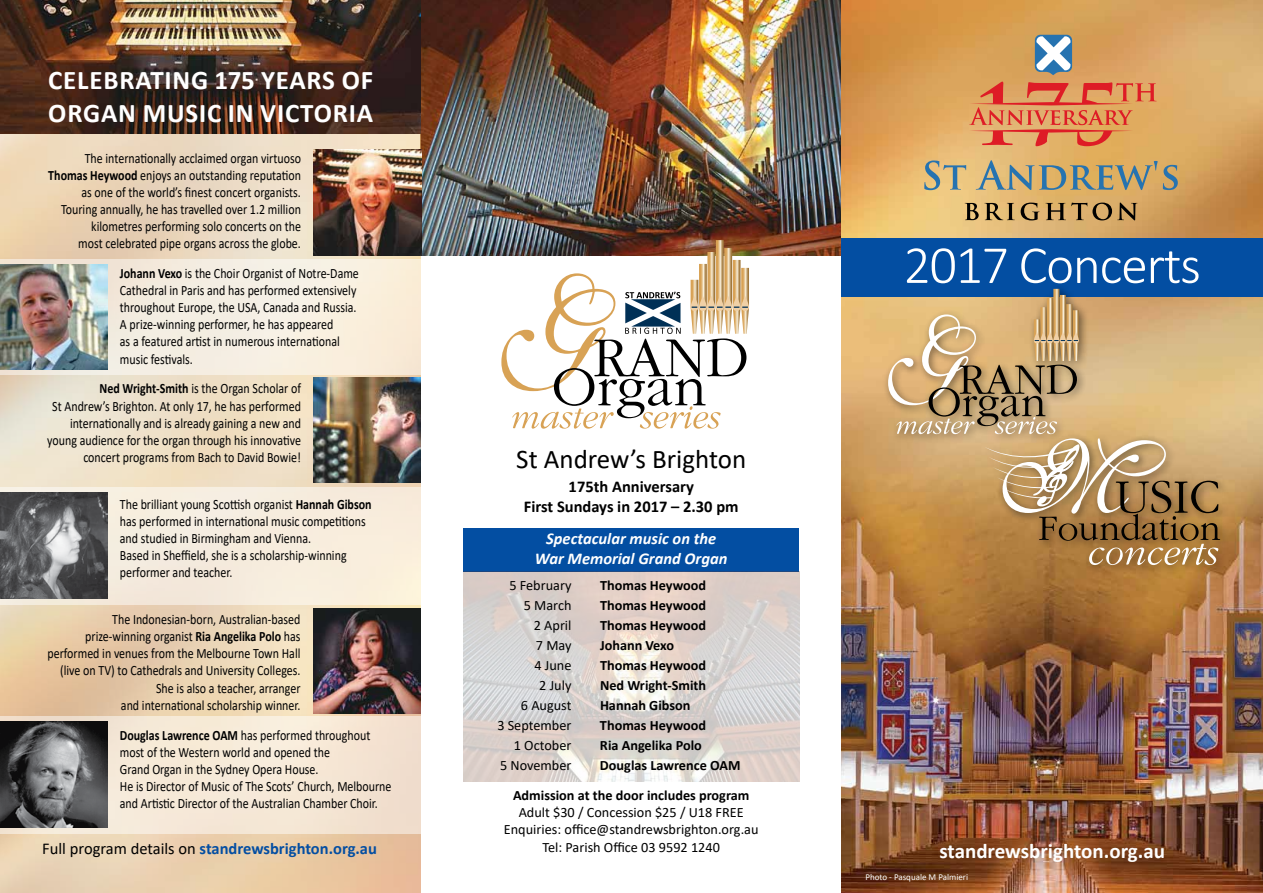
<style>
.page{position:relative;width:1263px;height:893px;background:#fff}
.page>*{position:absolute;margin:0;border:0;box-sizing:border-box;transform-origin:0 0}
.t1{font:300 54px "Calibri";letter-spacing:-.025em;color:#fff}
.t2{font:700 27px "Calibri";letter-spacing:.03em;color:#fff}
.t3{font:27px "Calibri";color:#000}
.t4{font:700 21px "Calibri";color:#fff}
.t5{font:700 16.5px "Calibri";color:#034ea2}
.t6{font:italic 700 16.5px/19.8px "Calibri";color:#fff;text-align:center}
.t7{font:700 16.5px/19.8px "Calibri";color:#000;text-align:center}
.t8{font:14.25px/17.1px "Calibri";color:#000;text-align:right;scale:.84 1}
.t9{font:700 14.25px/29.8px "Calibri";color:#000}
.t10{font:14.25px/17.1px "Calibri";color:#000;text-align:center}
.t11{font:9px "Calibri";color:#fff}
.s1{font-weight:700}
.s2{font-weight:400;color:#000}
</style>
<div class="page">
<div style="left:463px;top:528px;width:336px;height:44px;background:#034ea2"></div>
<img style="left:463px;top:572px;width:336px;height:209px">
<img style="left:421px;top:0;width:420px;height:255px">
<svg style="left:501px;top:240px;width:248px;height:189px"></svg>
<img style="left:841px;top:0;width:422px;height:893px">
<div style="left:841px;top:238px;width:422px;height:59px;background:#034ea2"></div>
<div style="left:980px;top:433px;width:249px;height:142px;background:#000;opacity:.5"></div>
<div style="left:882px;top:283px;width:207px;height:161px;background:#000;opacity:.5"></div>
<svg style="left:888px;top:289px;width:332px;height:276px;background:#bf9e6f"></svg>
<img style="left:0;top:134px;width:421px;height:759px">
<div style="left:0;top:259px;width:421px;height:116px;background:#f5eee1"></div>
<div style="left:0;top:487px;width:421px;height:117px;background:#f6eddd"></div>
<div style="left:0;top:716px;width:421px;height:118px;background:#f6e8d6"></div>
<svg style="left:1035px;top:35px;width:37px;height:40px"></svg>
<svg style="left:924px;top:160px;width:254px;height:30px;background:#b3a57d"></svg>
<svg style="left:969px;top:82px;width:187px;height:64px;background:#df8957"></svg>
<svg style="left:965px;top:202px;width:172px;height:18px;background:#a38352"></svg>
<img style="left:314px;top:150px;width:107px;height:105px">
<img style="left:314px;top:377px;width:107px;height:105px">
<img style="left:313px;top:609px;width:108px;height:105px">
<img style="left:0;top:264px;width:107px;height:105px">
<img style="left:0;top:493px;width:107px;height:105px">
<img style="left:0;top:722px;width:107px;height:105px">
<img style="left:0;top:0;width:421px;height:134px">
<h2 class="t2" style="left:48px;top:61px;width:258px">Celebrating 175 Years</h2>
<h2 class="t2" style="left:342px;top:61px;width:16px">of</h2>
<h2 class="t2" style="left:48px;top:94px;width:37px">Organ</h2>
<h2 class="t2" style="left:143px;top:94px;width:159px">Music in Victor</h2>
<h2 class="t2" style="left:349px;top:94px;width:23px">ia</h2>
<p class="t8" style="left:48px;top:149px;width:302px">The internationally acclaimed organ virtuoso <span class="s1">Thomas Heywood</span> enjoys an outstanding reputation as one of the world’s finest concert organists.<br>Touring annually, he has travelled over 1.2 million kilometres performing solo concerts on the<br>most celebrated pipe organs across the globe.</p>
<p class="t8" style="left:120px;top:264px;width:286px;text-align:left"><span class="s1">Johann Vexo</span> is the Choir Organist of Notre-Dame Cathedral in Paris and has performed extensively throughout Europe, the USA, Canada and Russia.<br>A prize-winning performer, he has appeared<br>as a featured artist in numerous international music festivals.</p>
<p class="t8" style="left:47px;top:380px;width:304px"><span class="s1">Ned Wright-Smith</span> is the Organ Scholar of<br>St Andrew’s Brighton. At only 17, he has performed internationally and is already gaining a new and young audience for the organ through his innovative concert programs from Bach to David Bowie!</p>
<p class="t8" style="left:120px;top:495px;width:301px;text-align:left">The brilliant young Scottish organist <span class="s1">Hannah Gibson </span>has performed in international music competitions and studied in Birmingham and Vienna.<br>Based in Sheffield, she is a scholarship-winning performer and teacher.</p>
<p class="t8" style="left:47px;top:610px;width:303px">The Indonesian-born, Australian-based prize-winning organist <span class="s1">Ria Angelika Polo</span> has performed in venues from the Melbourne Town Hall (live on TV) to Cathedrals and University Colleges.<br>She is also a teacher, arranger<br>and international scholarship winner.</p>
<p class="t8" style="left:120px;top:726px;width:325px;text-align:left"><span class="s1">Douglas Lawrence OAM</span> has performed throughout most of the Western world and opened the<br>Grand Organ in the Sydney Opera House.<br>He is Director of Music of The Scots’ Church, Melbourne and Artistic Director of the Australian Chamber Choir.</p>
<p class="t5" style="left:42px;top:836px;width:336px"><span class="s2">Full program details on</span> standrewsbrighton.org.au</p>
<h2 class="t3" style="left:516px;top:440px;width:231px">St Andrew’s Brighton</h2>
<p class="t7" style="left:524px;top:476px;width:216px">175th Anniversary<br>First Sundays in 2017 – 2.30 pm</p>
<p class="t6" style="left:535px;top:528px;width:194px">Spectacular music on the<br>War Memorial Grand Organ</p>
<p class="t10" style="left:509px;top:576px;width:64px">5 February</p>
<p class="t9" style="left:600px;top:570px;width:108px">Thomas Heywood</p>
<p class="t10" style="left:524px;top:596px;width:49px">5 March</p>
<p class="t9" style="left:600px;top:590px;width:108px">Thomas Heywood</p>
<p class="t10" style="left:534px;top:616px;width:39px">2 April</p>
<p class="t9" style="left:600px;top:610px;width:108px">Thomas Heywood</p>
<p class="t10" style="left:536px;top:636px;width:37px">7 May</p>
<p class="t9" style="left:600px;top:630px;width:76px">Johann Vexo</p>
<p class="t10" style="left:534px;top:656px;width:39px">4 June</p>
<p class="t9" style="left:600px;top:650px;width:108px">Thomas Heywood</p>
<p class="t10" style="left:539px;top:676px;width:34px">2 July</p>
<p class="t9" style="left:600px;top:670px;width:108px">Ned Wright-Smith</p>
<p class="t10" style="left:521px;top:696px;width:52px">6 August</p>
<p class="t9" style="left:600px;top:690px;width:92px">Hannah Gibson</p>
<p class="t10" style="left:497px;top:716px;width:76px">3 September</p>
<p class="t9" style="left:600px;top:710px;width:108px">Thomas Heywood</p>
<p class="t10" style="left:514px;top:737px;width:59px">1 October</p>
<p class="t9" style="left:600px;top:730px;width:103px">Ria Angelika Polo</p>
<p class="t10" style="left:500px;top:757px;width:73px">5 November</p>
<p class="t9" style="left:513px;top:750px;width:238px;text-indent:87px">Douglas Lawrence OAM<br>Admission at the door includes program</p>
<p class="t10" style="left:504px;top:804px;width:256px">Adult $30 / Concession $25 / U18 FREE<br>Enquiries: office@standrewsbrighton.org.au<br>Tel: Parish Office 03 9592 1240</p>
<h1 class="t1" style="left:903px;top:231px;width:299px">2017 Concerts</h1>
<h3 class="t4" style="left:939px;top:836px;width:227px">standrewsbrighton.org.au</h3>
<p class="t11" style="left:865px;top:870px;width:104px">Photo - Pasquale M Palmieri</p>
</div>
